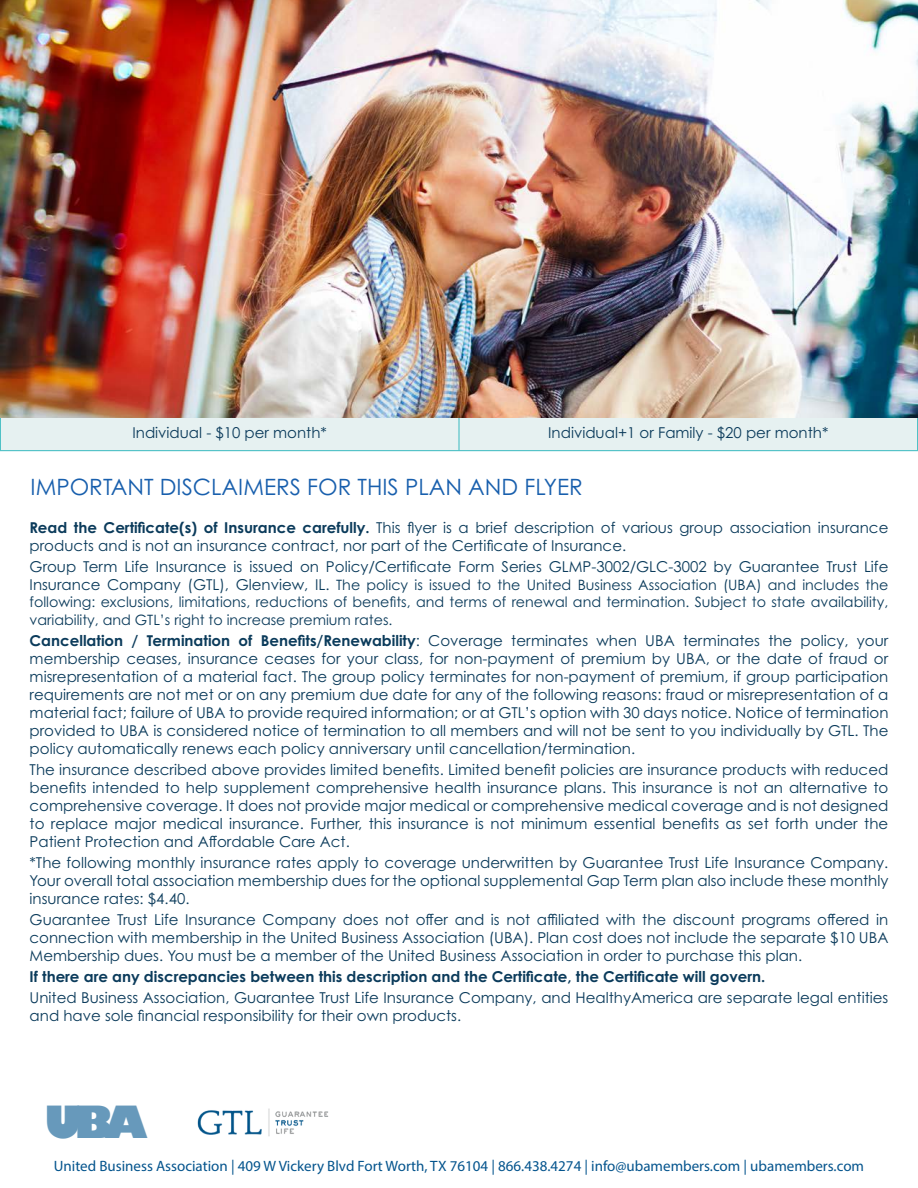
<style>
.page{position:relative;width:918px;height:1188px;background:#fff}
.page>*{position:absolute;margin:0;border:0;box-sizing:border-box;transform-origin:0 0}
.t1{font:800 43.2px "Gill Sans";color:#6799bb}
.t2{font:22.5px "Century Gothic Pro";color:#185fad}
.t3{font:15px/18px "Century Gothic Pro";color:#0b3b5b;text-align:justify}
.t4{font:15px "Myriad Pro";color:#04548d}
.t5{font:700 15px "Century Gothic Pro";color:#0b3b5b}
.t6{font:14.25px/17.5px "Century Gothic Pro";color:#0b3b5b;text-align:justify}
.s1{font-weight:700}
.s2{font-size:15px}
</style>
<div class="page">
<div style="left:1px;top:418px;width:916px;height:32px;background:#e6f1f1"></div>
<hr style="left:0;top:415px;width:1px;height:35px;background:#39bac0">
<hr style="left:459px;top:415px;width:1px;height:35px;background:#39bac0">
<hr style="left:917px;top:415px;width:1px;height:35px;background:#39bac0">
<hr style="left:0;top:450px;width:459px;height:1px;background:#39bac0">
<hr style="left:459px;top:450px;width:459px;height:1px;background:#39bac0">
<img style="left:0;top:0;width:918px;height:418px">
<img style="left:197px;top:1108px;width:132px;height:28px">
<p class="t3" style="left:132px;top:423px;width:196px">Individual - $10 per month*</p>
<p class="t3" style="left:548px;top:423px;width:282px">Individual+1 or Family - $20 per month*</p>
<p class="t2" style="left:31px;top:473px;width:554px">IMPORTANT DISCLAIMERS FOR THIS PLAN AND FLYER</p>
<p class="t3" style="left:30px;top:518px;width:860px"><span class="s1">Read the Certificate(s) of Insurance carefully.</span> This flyer is a brief description of various group association insurance products and is not an insurance contract, nor part of the Certificate of Insurance.</p>
<p class="t3" style="left:30px;top:557px;width:860px">Group Term Life Insurance is issued on Policy/Certificate Form Series GLMP-3002/GLC-3002 by Guarantee Trust Life</p>
<p class="t6" style="left:30px;top:576px;width:860px"><span class="s2">Insurance Company (GTL), Glenview, IL.</span> The policy is issued to the United Business Association (UBA) and includes the following: exclusions, limitations, reductions of benefits, and terms of renewal and termination. Subject to state availability, variability, and GTL’s right to increase premium rates.</p>
<p class="t3" style="left:30px;top:632px;width:860px"><span class="s1">Cancellation / Termination of Benefits/Renewability</span>: Coverage terminates when UBA terminates the policy, your membership ceases, insurance ceases for your class, for non-payment of premium by UBA, or the date of fraud or misrepresentation of a material fact. The group policy terminates for non-payment of premium, if group participation requirements are not met or on any premium due date for any of the following reasons: fraud or misrepresentation of a material fact; failure of UBA to provide required information; or at GTL’s option with 30 days notice. Notice of termination provided to UBA is considered notice of termination to all members and will not be sent to you individually by GTL. The policy automatically renews each policy anniversary until cancellation/termination.</p>
<p class="t3" style="left:30px;top:761px;width:860px">The insurance described above provides limited benefits. Limited benefit policies are insurance products with reduced benefits intended to help supplement comprehensive health insurance plans. This insurance is not an alternative to comprehensive coverage. It does not provide major medical or comprehensive medical coverage and is not designed to replace major medical insurance. Further, this insurance is not minimum essential benefits as set forth under the Patient Protection and Affordable Care Act.</p>
<p class="t3" style="left:30px;top:854px;width:860px">*The following monthly insurance rates apply to coverage underwritten by Guarantee Trust Life Insurance Company.<br>Your overall total association membership dues for the optional supplemental Gap Term plan also include these monthly insurance rates: $4.40.</p>
<p class="t3" style="left:30px;top:911px;width:860px">Guarantee Trust Life Insurance Company does not offer and is not affiliated with the discount programs offered in connection with membership in the United Business Association (UBA). Plan cost does not include the separate $10 UBA Membership dues. You must be a member of the United Business Association in order to purchase this plan.</p>
<p class="t5" style="left:30px;top:967px;width:737px">If there are any discrepancies between this description and the Certificate, the Certificate will govern.</p>
<p class="t3" style="left:30px;top:989px;width:860px">United Business Association, Guarantee Trust Life Insurance Company, and HealthyAmerica are separate legal entities and have sole financial responsibility for their own products.</p>
<p class="t1" style="left:44px;top:1088px;width:105px">UBA</p>
<p class="t4" style="left:54px;top:1156px;width:812px">United Business Association | 409 W Vickery Blvd Fort Worth, TX 76104 | 866.438.4274 | info@ubamembers.com | ubamembers.com</p>
</div>
